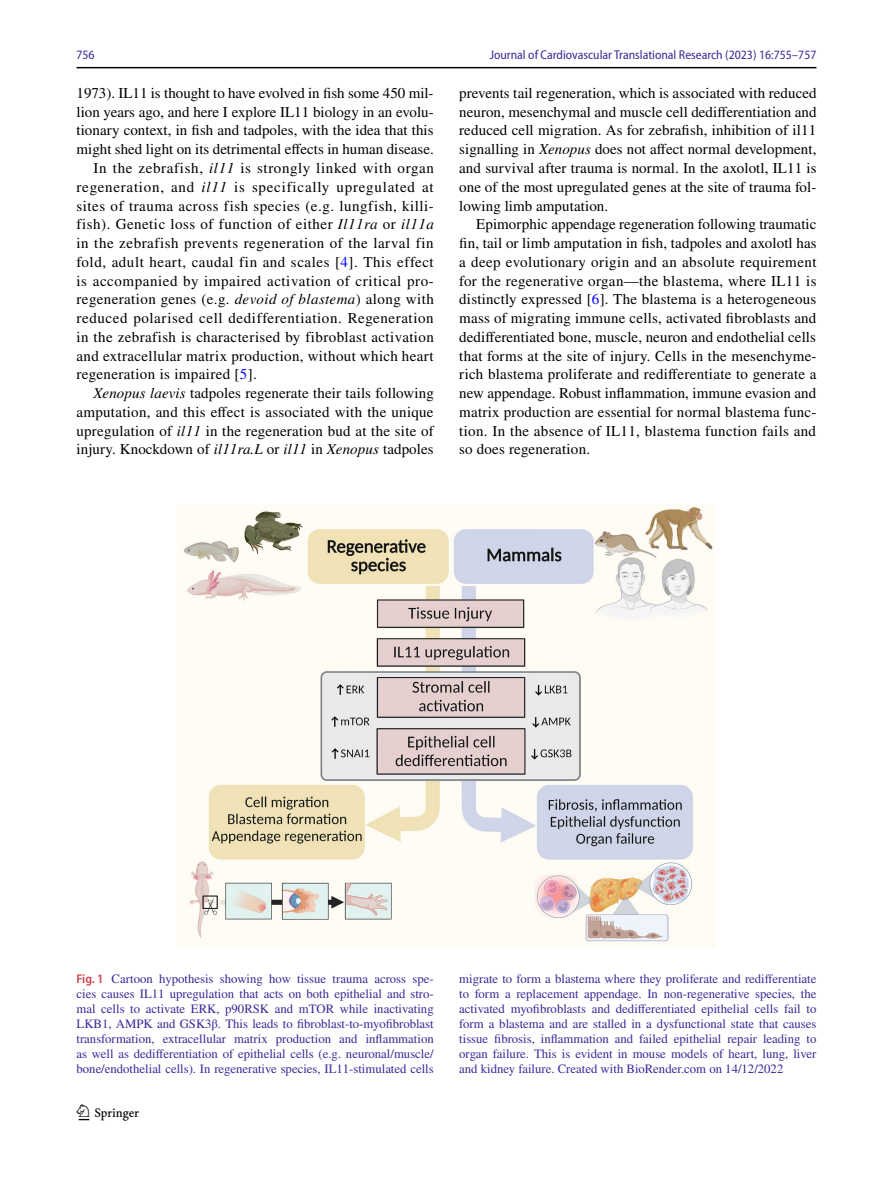
<style>
.page{position:relative;width:893px;height:1187px;background:#fff}
.page>*{position:absolute;margin:0;border:0;box-sizing:border-box;transform-origin:0 0}
.t1{font:22.5px "Springnew Regular 2";color:#000}
.t2{font:15px/18.8px "STIX";letter-spacing:.025em;color:#000;text-align:justify}
.t3{font:15px "STIX";color:#000}
.t4{font:15px "STIX";letter-spacing:.005em;color:#000}
.t5{font:15px "STIX";letter-spacing:.05em;color:#000}
.t6{font:12.75px/15px "STIX";color:#392a97;text-align:justify}
.t7{font:semi-condensed 12.75px "Myriad Pro";color:#392a97}
.s1{font-style:italic}
.s2{color:#00f}
.s3{font-family:"Myriad Pro";font-weight:600;font-stretch:semi-condensed;color:#cc3f4e}
</style>
<div class="page">
<hr style="left:77px;top:67px;width:739px;height:1px;background:#000">
<img style="left:176px;top:504px;width:540px;height:443px">
<p class="t7" style="left:77px;top:48px;width:20px">756</p>
<p class="t7" style="left:490px;top:48px;width:328px">Journal of Cardiovascular Translational Research (2023) 16:755–757</p>
<p class="t3" style="left:77px;top:83px;width:359px">1973). IL11 is thought to have evolved in fish some 450 mil-</p>
<p class="t3" style="left:77px;top:101px;width:359px">lion years ago, and here I explore IL11 biology in an evolu-</p>
<p class="t3" style="left:77px;top:120px;width:359px">tionary context, in fish and tadpoles, with the idea that this</p>
<p class="t3" style="left:77px;top:139px;width:359px">might shed light on its detrimental effects in human disease.</p>
<p class="t2" style="left:94px;top:159px;width:342px">In the zebrafish, <span class="s1">il11</span> is strongly linked with organ</p>
<p class="t5" style="left:77px;top:176px;width:359px">regeneration, and <span class="s1">il11</span> is specifically upregulated at</p>
<p class="t2" style="left:77px;top:197px;width:359px">sites of trauma across fish species (e.g. lungfish, killi-</p>
<p class="t2" style="left:77px;top:216px;width:359px">fish). Genetic loss of function of either <span class="s1">Il11ra</span> or <span class="s1">il11a</span></p>
<p class="t2" style="left:77px;top:234px;width:359px">in the zebrafish prevents regeneration of the larval fin</p>
<p class="t2" style="left:77px;top:253px;width:359px">fold, adult heart, caudal fin and scales [<span class="s2">4</span>]. This effect</p>
<p class="t2" style="left:77px;top:272px;width:359px">is accompanied by impaired activation of critical pro-</p>
<p class="t2" style="left:77px;top:291px;width:359px">regeneration genes (e.g. <span class="s1">devoid of blastema</span>) along with</p>
<p class="t2" style="left:77px;top:309px;width:359px">reduced polarised cell dedifferentiation. Regeneration</p>
<p class="t2" style="left:77px;top:328px;width:359px">in the zebrafish is characterised by fibroblast activation</p>
<p class="t2" style="left:77px;top:347px;width:359px">and extracellular matrix production, without which heart</p>
<p class="t2" style="left:77px;top:366px;width:182px">regeneration is impaired [<span class="s2">5</span>].</p>
<p class="t2" style="left:94px;top:384px;width:342px"><span class="s1">Xenopus laevis</span> tadpoles regenerate their tails following</p>
<p class="t2" style="left:77px;top:403px;width:358px">amputation, and this effect is associated with the unique</p>
<p class="t2" style="left:77px;top:422px;width:359px">upregulation of <span class="s1">il11</span> in the regeneration bud at the site of</p>
<p class="t4" style="left:77px;top:439px;width:359px">injury. Knockdown of <span class="s1">il11ra.L</span> or <span class="s1">il11</span> in <span class="s1">Xenopus</span> tadpoles</p>
<p class="t2" style="left:459px;top:84px;width:359px">prevents tail regeneration, which is associated with reduced neuron, mesenchymal and muscle cell dedifferentiation and reduced cell migration. As for zebrafish, inhibition of il11 signalling in <span class="s1">Xenopus</span> does not affect normal development, and survival after trauma is normal. In the axolotl, IL11 is one of the most upregulated genes at the site of trauma fol&shy;lowing limb amputation.</p>
<p class="t2" style="left:459px;top:216px;width:359px;text-indent:17px">Epimorphic appendage regeneration following traumatic fin, tail or limb amputation in fish, tadpoles and axolotl has a deep evolutionary origin and an absolute requirement for the regenerative organ—the blastema, where IL11 is distinctly expressed [<span class="s2">6</span>]. The blastema is a heterogeneous mass of migrating immune cells, activated fibroblasts and dedifferentiated bone, muscle, neuron and endothelial cells that forms at the site of injury. Cells in the mesenchyme&shy;rich blastema proliferate and redifferentiate to generate a new appendage. Robust inflammation, immune evasion and matrix production are essential for normal blastema func&shy;tion. In the absence of IL11, blastema function fails and so does regeneration.</p>
<p class="t6" style="left:77px;top:971px;width:359px"><span class="s3">Fig. 1</span> Cartoon hypothesis showing how tissue trauma across spe&shy;cies causes IL11 upregulation that acts on both epithelial and stro&shy;mal cells to activate ERK, p90RSK and mTOR while inactivating LKB1, AMPK and GSK3β. This leads to fibroblast-to-myofibroblast transformation, extracellular matrix production and inflammation as well as dedifferentiation of epithelial cells (e.g. neuronal/muscle/ bone/endothelial cells). In regenerative species, IL11-stimulated cells</p>
<p class="t6" style="left:459px;top:971px;width:359px">migrate to form a blastema where they proliferate and redifferentiate to form a replacement appendage. In non-regenerative species, the activated myofibroblasts and dedifferentiated epithelial cells fail to form a blastema and are stalled in a dysfunctional state that causes tissue fibrosis, inflammation and failed epithelial repair leading to organ failure. This is evident in mouse models of heart, lung, liver and kidney failure. Created with BioRender.com on 14/12/2022</p>
<h1 class="t1" style="left:79px;top:1104px;width:62px">1 3</h1>
</div>
